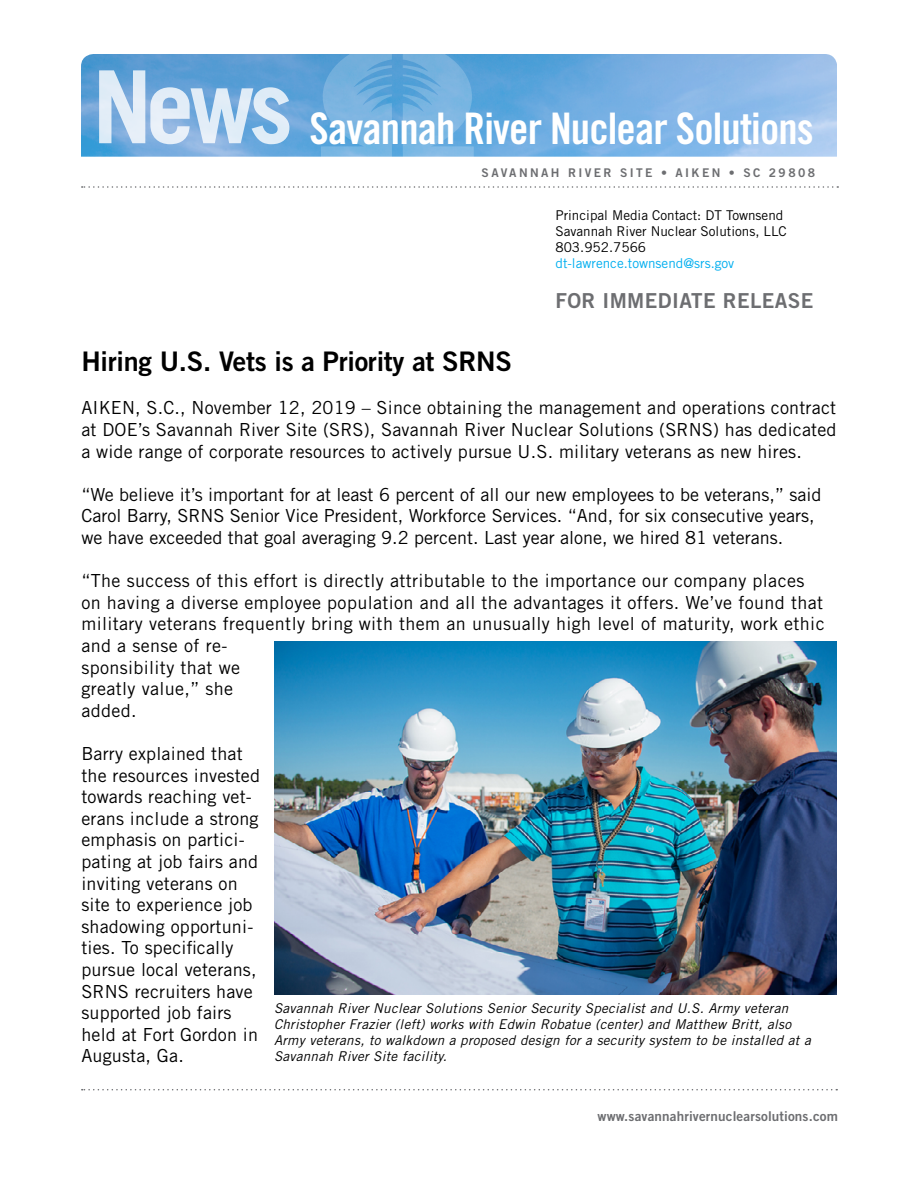
<style>
.page{position:relative;width:918px;height:1188px;background:#fff}
.page>*{position:absolute;margin:0;border:0;box-sizing:border-box;transform-origin:0 0}
.t1{font:43.5px "Trade Gothic LT Std Bd Cn 20";letter-spacing:-.02em;color:#fff}
.t2{font:27px "Trade Gothic LT Std Bd 2";letter-spacing:-.01em;color:#000}
.t3{font:20.7px "Trade Gothic LT Std Bd 2";letter-spacing:.02em;color:#6d6e71}
.t4{font:18px/21.6px "Trade Gothic LT Std";letter-spacing:.01em;color:#000}
.t5{font:italic 13.5px/16.2px "Trade Gothic LT Std";letter-spacing:.02em;color:#000}
.t6{font:13.5px/16.2px "Trade Gothic LT Std";color:#000}
.t7{font:13.5px "Trade Gothic LT Std Bd 2";letter-spacing:.01em;color:#6d6e71}
.t8{font:13.5px "Trade Gothic LT Std";color:#00aeef}
.t9{font:12px "Trade Gothic LT Std Bd 2";letter-spacing:.2em;color:#6d6e71}
</style>
<div class="page">
<img style="left:81px;top:54px;width:756px;height:103px">
<svg style="left:321px;top:54px;width:71px;height:103px;background:#6eaedd"></svg>
<svg style="left:403px;top:54px;width:71px;height:103px;background:#71b0df"></svg>
<svg style="left:99px;top:70px;width:190px;height:74px;background:#a7c9e8"></svg>
<svg style="left:82px;top:1089px;width:755px;height:1px"></svg>
<svg style="left:82px;top:186px;width:756px;height:2px"></svg>
<img style="left:274px;top:641px;width:563px;height:353px">
<h1 class="t1" style="left:310px;top:102px;width:506px">Savannah River Nuclear Solutions</h1>
<p class="t9" style="left:482px;top:165px;width:335px">SAVANNAH RIVER SITE • AIKEN • SC 29808</p>
<p class="t6" style="left:556px;top:207px;width:233px">Principal Media Contact: DT Townsend<br>Savannah River Nuclear Solutions, LLC<br>803.952.7566</p>
<p class="t8" style="left:556px;top:255px;width:180px">dt-lawrence.townsend@srs.gov</p>
<p class="t3" style="left:555px;top:288px;width:260px">FOR IMMEDIATE RELEASE</p>
<h2 class="t2" style="left:81px;top:345px;width:432px">Hiring U.S. Vets is a Priority at SRNS</h2>
<p class="t4" style="left:81px;top:397px;width:757px;text-align:justify">AIKEN, S.C., November 12, 2019 – Since obtaining the management and operations contract at DOE’s Savannah River Site (SRS), Savannah River Nuclear Solutions (SRNS) has dedicated a wide range of corporate resources to actively pursue U.S. military veterans as new hires.</p>
<p class="t4" style="left:81px;top:483px;width:742px">“We believe it’s important for at least 6 percent of all our new employees to be veterans,” said<br>Carol Barry, SRNS Senior Vice President, Workforce Services. “And, for six consecutive years, we have exceeded that goal averaging 9.2 percent. Last year alone, we hired 81 veterans.</p>
<p class="t4" style="left:81px;top:570px;width:745px">“The success of this effort is directly attributable to the importance our company places on having a diverse employee population and all the advantages it offers. We’ve found that military veterans frequently bring with them an unusually high level of maturity, work ethic and a sense of re-<br>sponsibility that we<br>greatly value,” she<br>added.</p>
<p class="t4" style="left:81px;top:743px;width:180px">Barry explained that the resources invested towards reaching vet&shy;erans include a strong emphasis on partici&shy;pating at job fairs and inviting veterans on site to experience job shadowing opportuni&shy;ties. To specifically pursue local veterans,<br>SRNS recruiters have supported job fairs held at Fort Gordon in<br>Augusta, Ga.</p>
<p class="t5" style="left:274px;top:1000px;width:538px">Savannah River Nuclear Solutions Senior Security Specialist and U.S. Army veteran Christopher Frazier (left) works with Edwin Robatue (center) and Matthew Britt, also Army veterans, to walkdown a proposed design for a security system to be installed at a Savannah River Site facility.</p>
<p class="t7" style="left:598px;top:1107px;width:242px">www.savannahrivernuclearsolutions.com</p>
</div>
